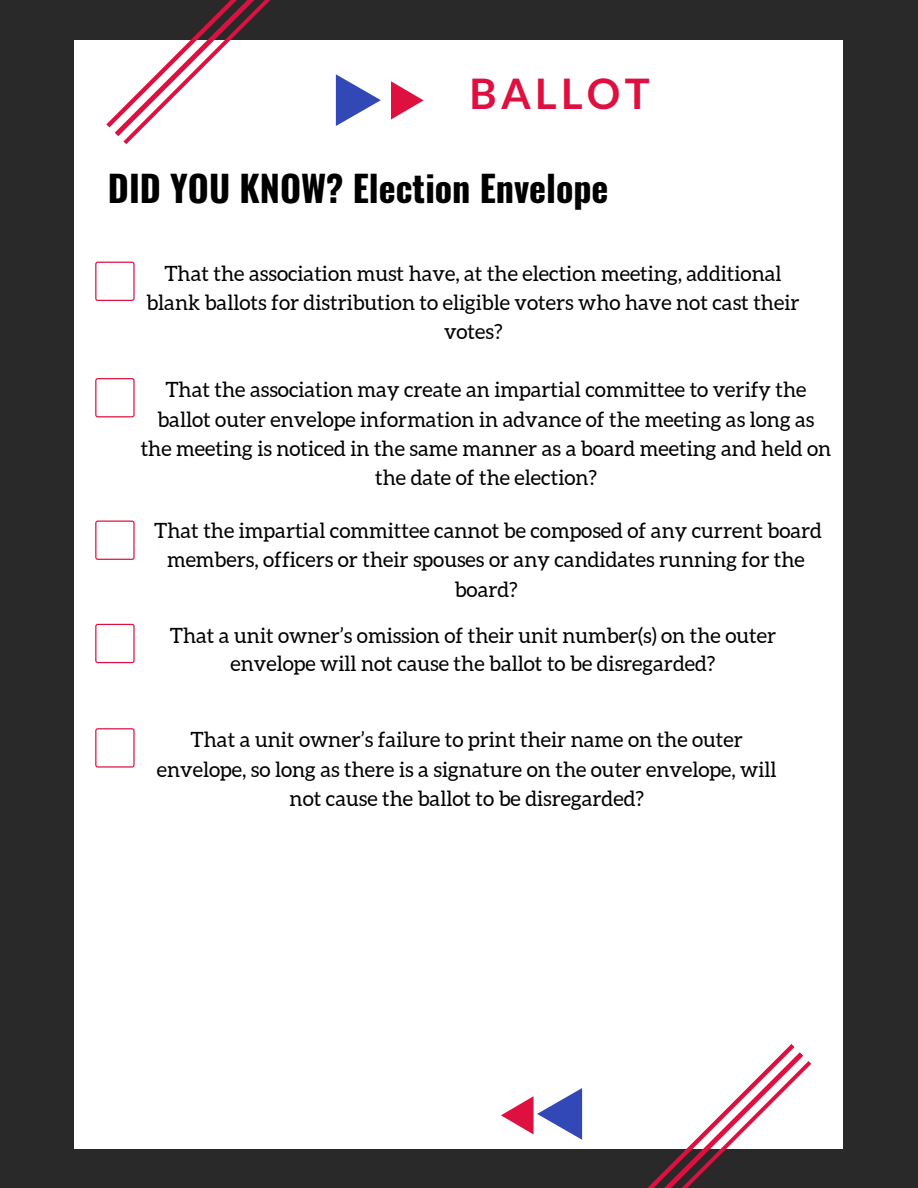
<style>
.page{position:relative;width:918px;height:1188px;background:#292929}
.page>*{position:absolute;margin:0;border:0;box-sizing:border-box;transform-origin:0 0}
.t1{font:700 42px "Lato";letter-spacing:.1em;color:#dd103f}
.t2{font:700 36px "Oswald";color:#000}
.t3{font:21px/29.2px "Aleo";color:#000;text-align:center}
</style>
<div class="page">
<div style="left:75px;top:40px;width:768px;height:1108px;background:#fff"></div>
<svg style="left:106px;top:0;width:164px;height:144px"></svg>
<svg style="left:336px;top:74px;width:45px;height:52px"></svg>
<svg style="left:391px;top:81px;width:33px;height:39px"></svg>
<svg style="left:501px;top:1088px;width:81px;height:52px"></svg>
<svg style="left:647px;top:1044px;width:164px;height:144px"></svg>
<svg style="left:95px;top:262px;width:40px;height:39px"></svg>
<svg style="left:95px;top:378px;width:40px;height:39px"></svg>
<svg style="left:95px;top:521px;width:40px;height:39px"></svg>
<svg style="left:95px;top:624px;width:40px;height:39px"></svg>
<svg style="left:95px;top:728px;width:40px;height:40px"></svg>
<h1 class="t1" style="left:470px;top:68px;width:182px">BALLOT</h1>
<h2 class="t2" style="left:108px;top:160px;width:502px">DID YOU KNOW? Election Envelope</h2>
<p class="t3" style="left:146px;top:259px;width:655px">That the association must have, at the election meeting, additional blank ballots for distribution to eligible voters who have not cast their votes?</p>
<p class="t3" style="left:141px;top:375px;width:692px">That the association may create an impartial committee to verify the ballot outer envelope information in advance of the meeting as long as the meeting is noticed in the same manner as a board meeting and held on the date of the election?</p>
<p class="t3" style="left:154px;top:516px;width:669px">That the impartial committee cannot be composed of any current board members, officers or their spouses or any candidates running for the board?</p>
<p class="t3" style="left:170px;top:622px;width:608px;line-height:28.2px">That a unit owner’s omission of their unit number(s) on the outer envelope will not cause the ballot to be disregarded?</p>
<p class="t3" style="left:157px;top:725px;width:621px">That a unit owner’s failure to print their name on the outer envelope, so long as there is a signature on the outer envelope, will not cause the ballot to be disregarded?</p>
</div>
